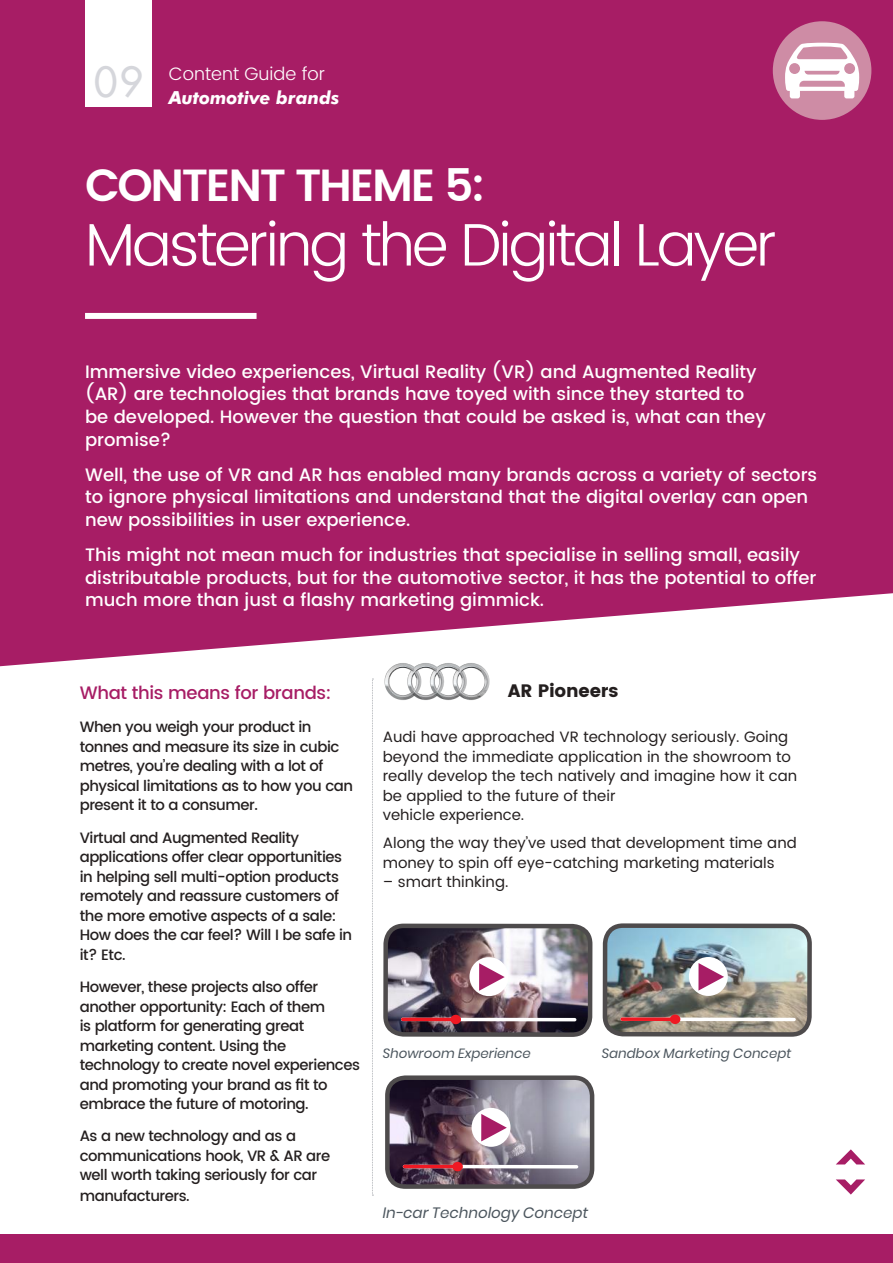
<style>
.page{position:relative;width:893px;height:1263px;background:#fff}
.page>*{position:absolute;margin:0;border:0;box-sizing:border-box;transform-origin:0 0}
.t1{font:300 60px "Poppins";letter-spacing:-.05em;color:#fff}
.t2{font:600 45px "Poppins";letter-spacing:-.05em;color:#fff}
.t3{font:40.5px "Futura";color:#d5d6db}
.t4{font:500 18px/22.5px "Poppins";color:#fff}
.t5{font:500 18px "Poppins";letter-spacing:-.02em;color:#a71d65}
.t6{font:italic 700 18px "Futura BT";color:#fff}
.t7{font:300 18px "Poppins";color:#fff}
.t8{font:18px "Poppins";letter-spacing:-.01em;color:#241f1f}
.t9{font:500 15px/19.5px "Poppins";letter-spacing:-.03em;color:#241f1f}
.t10{font:15px/19.5px "Poppins";color:#241f1f}
.t11{font:italic 15px "Poppins";color:#4c565e}
.t12{font:italic 13.35px "Poppins";color:#4c565e}
</style>
<div class="page">
<div style="left:0;top:0;width:893px;height:666px;background:#a71d65"></div>
<div style="left:773px;top:21px;width:98px;height:99px;background:#ce8ca5;border-radius:50%"></div>
<svg style="left:785px;top:43px;width:74px;height:55px"></svg>
<div style="left:85px;top:0;width:67px;height:107px;background:#fff"></div>
<div style="left:0;top:1234px;width:893px;height:29px;background:#a71d65"></div>
<div style="left:85px;top:313px;width:172px;height:6px;background:#fff"></div>
<svg style="left:836px;top:1179px;width:29px;height:15px"></svg>
<svg style="left:836px;top:1149px;width:29px;height:15px"></svg>
<img style="left:377px;top:656px;width:120px;height:44px">
<img style="left:388px;top:928px;width:199px;height:104px">
<div style="left:383px;top:923px;width:209px;height:114px;border:4px solid #4e4b4c;border-radius:18px"></div>
<img style="left:608px;top:928px;width:199px;height:104px">
<div style="left:603px;top:923px;width:209px;height:114px;border:4px solid #4e4b4c;border-radius:18px"></div>
<img style="left:390px;top:1080px;width:199px;height:104px">
<div style="left:385px;top:1075px;width:209px;height:114px;border:4px solid #4e4b4c;border-radius:18px"></div>
<div style="left:469px;top:957px;width:39px;height:39px;background:#fff;border-radius:50%"></div>
<div style="left:689px;top:957px;width:39px;height:39px;background:#fff;border-radius:50%"></div>
<svg style="left:479px;top:963px;width:26px;height:28px"></svg>
<svg style="left:698px;top:963px;width:26px;height:27px"></svg>
<div style="left:472px;top:1108px;width:39px;height:39px;background:#fff;border-radius:50%"></div>
<svg style="left:481px;top:1114px;width:26px;height:27px"></svg>
<hr style="left:401px;top:1018px;width:175px;height:3px;background:#fff;border-radius:2px">
<svg style="left:620px;top:1017px;width:176px;height:4px"></svg>
<hr style="left:403px;top:1165px;width:175px;height:3px;background:#fff;border-radius:2px">
<svg style="left:401px;top:1018px;width:49px;height:3px"></svg>
<svg style="left:620px;top:1017px;width:50px;height:4px"></svg>
<svg style="left:403px;top:1165px;width:49px;height:3px"></svg>
<div style="left:450px;top:1015px;width:11px;height:9px;background:#ef1923;border-radius:50%"></div>
<div style="left:670px;top:1014px;width:10px;height:10px;background:#ef1923;border-radius:50%"></div>
<div style="left:452px;top:1162px;width:11px;height:9px;background:#ef1923;border-radius:50%"></div>
<svg style="left:372px;top:679px;width:1px;height:517px"></svg>
<h3 class="t3" style="left:94px;top:56px;width:50px">09</h3>
<p class="t7" style="left:169px;top:61px;width:158px">Content Guide for</p>
<p class="t6" style="left:169px;top:86px;width:172px">Automotive brands</p>
<h2 class="t2" style="left:85px;top:152px;width:402px">CONTENT THEME 5:</h2>
<h1 class="t1" style="left:85px;top:202px;width:693px">Mastering the Digital Layer</h1>
<p class="t4" style="left:85px;top:361px;width:682px">Immersive video experiences, Virtual Reality (VR) and Augmented Reality (AR) are technologies that brands have toyed with since they started to be developed. However the question that could be asked is, what can they promise?</p>
<p class="t4" style="left:85px;top:464px;width:734px">Well, the use of VR and AR has enabled many brands across a variety of sectors to ignore physical limitations and understand that the digital overlay can open new possibilities in user experience.</p>
<p class="t4" style="left:85px;top:544px;width:733px">This might not mean much for industries that specialise in selling small, easily distributable products, but for the automotive sector, it has the potential to offer much more than just a flashy marketing gimmick.</p>
<p class="t5" style="left:80px;top:679px;width:253px">What this means for brands:</p>
<p class="t9" style="left:80px;top:718px;width:275px">When you weigh your product in tonnes and measure its size in cubic metres, you’re dealing with a lot of physical limitations as to how you can present it to a consumer.</p>
<p class="t9" style="left:80px;top:828px;width:274px">Virtual and Augmented Reality applications offer clear opportunities in helping sell multi-option products remotely and reassure customers of the more emotive aspects of a sale:<br>How does the car feel? Will I be safe in it? Etc.</p>
<p class="t9" style="left:80px;top:977px;width:282px">However, these projects also offer another opportunity: Each of them<br>is platform for generating great marketing content. Using the technology to create novel experiences and promoting your brand as fit to embrace the future of motoring.</p>
<p class="t9" style="left:80px;top:1127px;width:252px">As a new technology and as a communications hook, VR &amp; AR are well worth taking seriously for car</p>
<p class="t9" style="left:80px;top:1187px;width:112px">manufacturers.</p>
<p class="t8" style="left:508px;top:680px;width:112px">AR Pioneers</p>
<p class="t10" style="left:383px;top:728px;width:416px">Audi have approached VR technology seriously. Going beyond the immediate application in the showroom to really develop the tech natively and imagine how it can be applied to the future of their<br>vehicle experience.</p>
<p class="t10" style="left:383px;top:834px;width:416px">Along the way they’ve used that development time and money to spin off eye-catching marketing materials</p>
<p class="t10" style="left:383px;top:873px;width:127px">– smart thinking.</p>
<p class="t12" style="left:383px;top:1045px;width:150px">Showroom Experience</p>
<p class="t12" style="left:602px;top:1045px;width:191px">Sandbox Marketing Concept</p>
<p class="t11" style="left:383px;top:1203px;width:207px">In-car Technology Concept</p>
</div>
